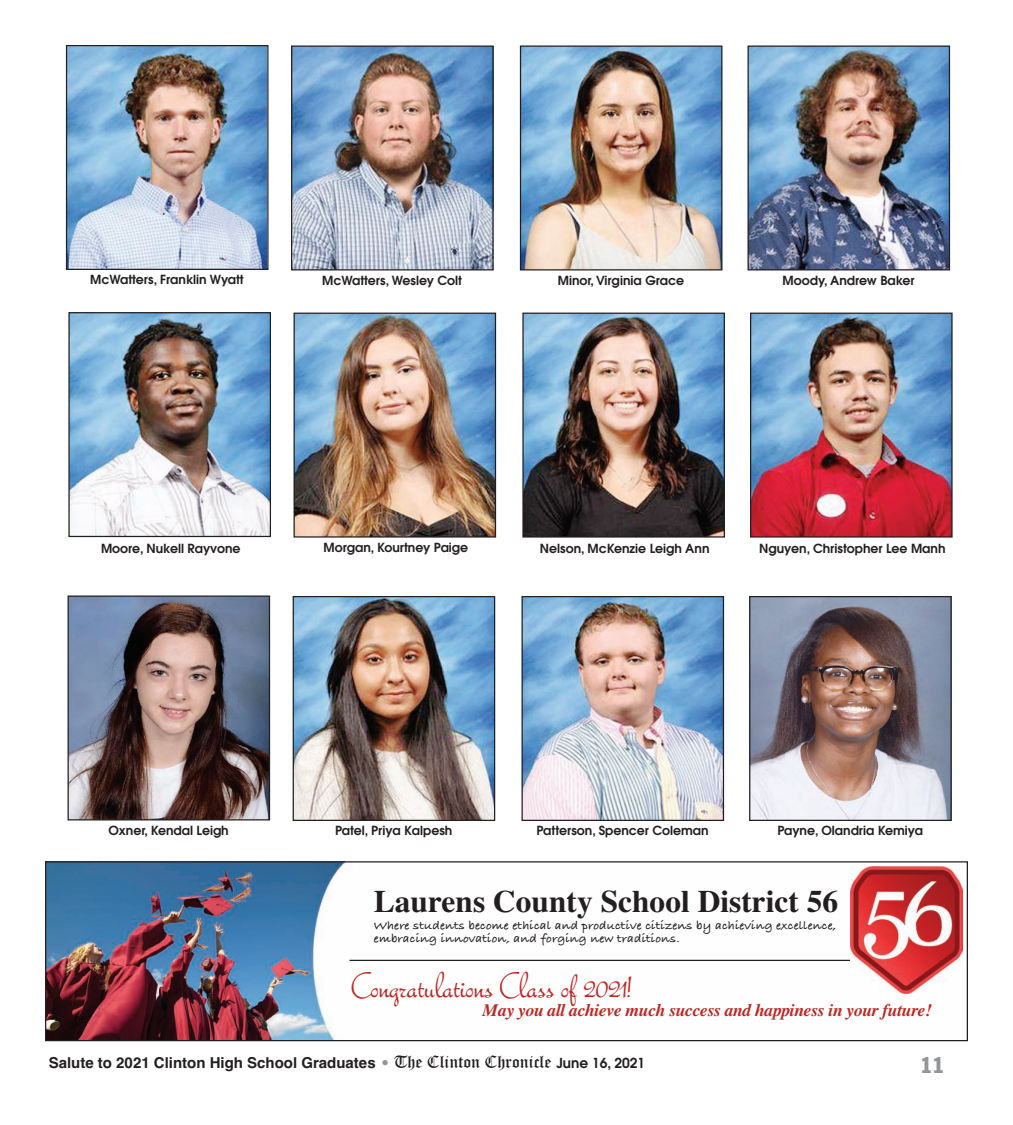
<style>
.page{position:relative;width:1013px;height:1125px;background:#fff}
.page>*{position:absolute;margin:0;border:0;box-sizing:border-box;transform-origin:0 0}
.t1{font:37.5px "Bella Donna";color:#ba2824}
.t2{font:700 31.25px "Times";color:#231f20}
.t3{font:22.5px "Jack Condensed";color:#939598}
.t4{font:italic 700 17.5px "Times";letter-spacing:-.02em;color:#ba2824}
.t5{font:700 15px "Helvetica";color:#231f20}
.t6{font:600 12.5px "Avant Garde";color:#231f20}
.t7{font:12.5px/13.8px "Bradley Hand ITCTT Bold";letter-spacing:.01em;color:#231f20;scale:1.06 1}
.s1{font-family:"Didot";font-weight:400;color:#939598}
.s2{font-family:"Old English Text";font-weight:400;font-size:17.5px}
.s3{font-family:"Avant Garde";font-weight:600;font-size:13.75px}
</style>
<div class="page">
<img style="left:68px;top:47px;width:198px;height:221px">
<div style="left:66px;top:45px;width:202px;height:225px;border:1px solid #231f20"></div>
<img style="left:70px;top:314px;width:199px;height:221px">
<div style="left:68px;top:312px;width:203px;height:225px;border:1px solid #231f20"></div>
<img style="left:293px;top:47px;width:198px;height:221px">
<div style="left:291px;top:45px;width:202px;height:225px;border:1px solid #231f20"></div>
<img style="left:295px;top:315px;width:199px;height:221px">
<div style="left:293px;top:313px;width:203px;height:225px;border:1px solid #231f20"></div>
<img style="left:522px;top:47px;width:198px;height:221px">
<div style="left:520px;top:45px;width:202px;height:225px;border:1px solid #231f20"></div>
<img style="left:524px;top:315px;width:199px;height:221px">
<div style="left:522px;top:313px;width:203px;height:225px;border:1px solid #231f20"></div>
<img style="left:749px;top:47px;width:199px;height:221px">
<div style="left:747px;top:45px;width:203px;height:225px;border:1px solid #231f20"></div>
<img style="left:70px;top:597px;width:198px;height:221px">
<div style="left:68px;top:595px;width:202px;height:225px;border:1px solid #231f20"></div>
<img style="left:294px;top:598px;width:199px;height:221px">
<div style="left:292px;top:596px;width:203px;height:225px;border:1px solid #231f20"></div>
<img style="left:523px;top:598px;width:199px;height:221px">
<div style="left:521px;top:596px;width:203px;height:225px;border:1px solid #231f20"></div>
<img style="left:751px;top:598px;width:198px;height:221px">
<div style="left:749px;top:596px;width:202px;height:225px;border:1px solid #231f20"></div>
<img style="left:752px;top:315px;width:198px;height:221px">
<div style="left:750px;top:313px;width:202px;height:225px;border:1px solid #231f20"></div>
<img style="left:47px;top:863px;width:918px;height:176px">
<div style="left:45px;top:861px;width:923px;height:180px;border:1px solid #231f20"></div>
<hr style="left:349px;top:960px;width:508px;height:1px;background:#231f20">
<img style="left:850px;top:867px;width:112px;height:126px">
<p class="t6" style="left:90px;top:275px;width:155px">McWatters, Franklin Wyatt</p>
<p class="t6" style="left:322px;top:275px;width:141px">McWatters, Wesley Colt</p>
<p class="t6" style="left:558px;top:275px;width:128px">Minor, Virginia Grace</p>
<p class="t6" style="left:782px;top:275px;width:133px">Moody, Andrew Baker</p>
<p class="t6" style="left:101px;top:543px;width:141px">Moore, Nukell Rayvone</p>
<p class="t6" style="left:323px;top:543px;width:146px">Morgan, Kourtney Paige</p>
<p class="t6" style="left:540px;top:544px;width:171px">Nelson, McKenzie Leigh Ann</p>
<p class="t6" style="left:759px;top:544px;width:188px">Nguyen, Christopher Lee Manh</p>
<p class="t6" style="left:108px;top:825px;width:122px">Oxner, Kendal Leigh</p>
<p class="t6" style="left:335px;top:826px;width:119px">Patel, Priya Kalpesh</p>
<p class="t6" style="left:536px;top:826px;width:174px">Patterson, Spencer Coleman</p>
<p class="t6" style="left:777px;top:826px;width:147px">Payne, Olandria Kemiya</p>
<p class="t2" style="left:374px;top:883px;width:466px">Laurens County School District 56</p>
<p class="t7" style="left:374px;top:918px;width:437px">Where students become ethical and productive citizens by achieving excellence, embracing innovation, and forging new traditions.</p>
<p class="t1" style="left:350px;top:965px;width:283px">Congratulations Class of 2021!</p>
<p class="t4" style="left:482px;top:1000px;width:451px">May you all achieve much success and happiness in your future!</p>
<p class="t5" style="left:49px;top:1054px;width:598px">Salute to 2021 Clinton High School Graduates <span class="s1">•</span> <span class="s2">The Clinton Chronicle</span> <span class="s3">June 16, 2021</span></p>
<p class="t3" style="left:920px;top:1051px;width:26px">11</p>
</div>
